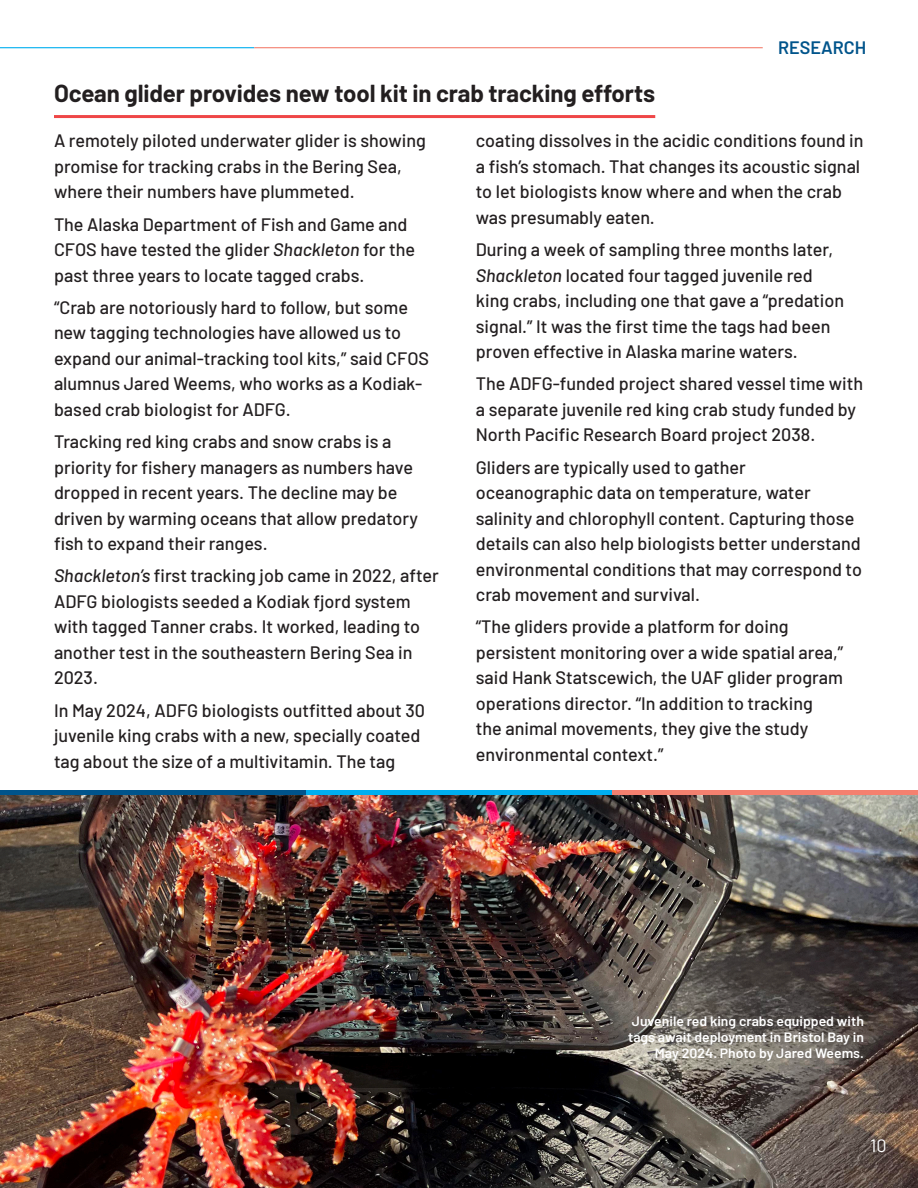
<style>
.page{position:relative;width:918px;height:1188px;background:#fff}
.page>*{position:absolute;margin:0;border:0;box-sizing:border-box;transform-origin:0 0}
.subtitle_ruled{font:700 24px "Barlow";letter-spacing:-.005em;color:#231f20}
.Copy{font:500 18px/25.5px "Barlow";color:#231f20}
.t1{font:600 18px "Barlow";color:#00548b}
.page_numbers{font:18px "Barlow";color:#fff}
.photo_caption{font:600 13.5px/16.2px "Barlow";color:#fff;text-align:right;scale:1.04 1}
.s1{font-style:italic}
</style>
<div class="page">
<hr style="left:54px;top:115px;width:601px;height:3px;background:#ef4647">
<img style="left:0;top:795px;width:918px;height:393px">
<div style="left:0;top:790px;width:306px;height:5px;background:#00548b"></div>
<div style="left:306px;top:790px;width:306px;height:5px;background:#00aeef"></div>
<div style="left:612px;top:790px;width:306px;height:5px;background:#f4806f"></div>
<hr style="left:0;top:47px;width:254px;height:1px;background:#00aeef">
<hr style="left:254px;top:47px;width:509px;height:1px;background:#f4806f">
<p class="t1" style="left:778px;top:34px;width:90px">RESEARCH</p>
<p class="subtitle_ruled" style="left:54px;top:75px;width:603px">Ocean glider provides new tool kit in crab tracking efforts</p>
<p class="Copy" style="left:54px;top:127px;width:374px">A remotely piloted underwater glider is showing promise for tracking crabs in the Bering Sea, where their numbers have plummeted.</p>
<p class="Copy" style="left:54px;top:210px;width:363px">The Alaska Department of Fish and Game and<br>CFOS have tested the glider <span class="s1">Shackleton</span> for the past three years to locate tagged crabs.</p>
<p class="Copy" style="left:54px;top:293px;width:377px">“Crab are notoriously hard to follow, but some new tagging technologies have allowed us to expand our animal-tracking tool kits,” said CFOS alumnus Jared Weems, who works as a Kodiak&shy;based crab biologist for ADFG.</p>
<p class="Copy" style="left:54px;top:427px;width:366px">Tracking red king crabs and snow crabs is a priority for fishery managers as numbers have dropped in recent years. The decline may be driven by warming oceans that allow predatory fish to expand their ranges.</p>
<p class="Copy" style="left:54px;top:562px;width:386px"><span class="s1">Shackleton’s</span> first tracking job came in 2022, after ADFG biologists seeded a Kodiak fjord system with tagged Tanner crabs. It worked, leading to another test in the southeastern Bering Sea in 2023.</p>
<p class="Copy" style="left:54px;top:696px;width:373px">In May 2024, ADFG biologists outfitted about 30 juvenile king crabs with a new, specially coated tag about the size of a multivitamin. The tag</p>
<p class="Copy" style="left:476px;top:127px;width:389px">coating dissolves in the acidic conditions found in a fish’s stomach. That changes its acoustic signal to let biologists know where and when the crab was presumably eaten.</p>
<p class="Copy" style="left:476px;top:235px;width:370px">During a week of sampling three months later, <span class="s1">Shackleton</span> located four tagged juvenile red king crabs, including one that gave a “predation signal.” It was the first time the tags had been proven effective in Alaska marine waters.</p>
<p class="Copy" style="left:476px;top:370px;width:389px">The ADFG-funded project shared vessel time with a separate juvenile red king crab study funded by<br>North Pacific Research Board project 2038.</p>
<p class="Copy" style="left:476px;top:453px;width:388px">Gliders are typically used to gather oceanographic data on temperature, water salinity and chlorophyll content. Capturing those details can also help biologists better understand environmental conditions that may correspond to crab movement and survival.</p>
<p class="Copy" style="left:476px;top:613px;width:369px">“The gliders provide a platform for doing persistent monitoring over a wide spatial area,” said Hank Statscewich, the UAF glider program operations director. “In addition to tracking the animal movements, they give the study environmental context.”</p>
<p class="photo_caption" style="left:628px;top:1012px;width:228px">Juvenile red king crabs equipped with tags await deployment in Bristol Bay in<br>May 2024. Photo by Jared Weems.</p>
<p class="page_numbers" style="left:870px;top:1132px;width:18px">10</p>
</div>
